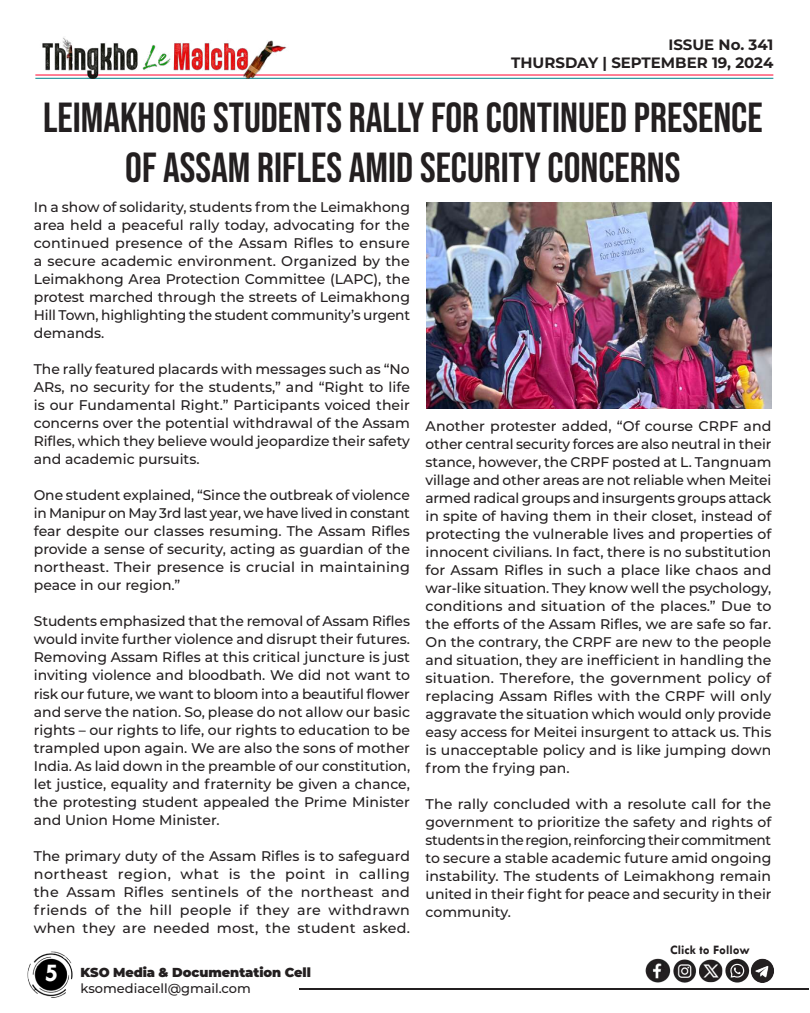
<style>
.page{position:relative;width:810px;height:1013px;background:#fff}
.page>*{position:absolute;margin:0;border:0;box-sizing:border-box;transform-origin:0 0}
.t1{font:42px/50.4px "Bebas Neue";color:#231f20;text-align:center}
.t2{font:700 26px "Tw Cen";color:#fff}
.t3{font:700 15px/18px "Montserrat";color:#231f20;text-align:right}
.t4{font:500 14px/18px "Montserrat";color:#231f20;text-align:justify}
.t5{font:900 13px "Montserrat";letter-spacing:-.005em;color:#231f20}
.t6{font:500 13px "Montserrat";color:#231f20}
.t7{font:700 13px "Tw Cen";color:#231f20}
</style>
<div class="page">
<hr style="left:299px;top:988px;width:509px;height:1px;background:#231f20">
<img style="left:27px;top:951px;width:46px;height:47px">
<hr style="left:35px;top:74px;width:738px;height:1px;background:#ff002d">
<hr style="left:35px;top:78px;width:738px;height:1px;background:#00848b">
<img style="left:35px;top:37px;width:254px;height:42px">
<img style="left:645px;top:958px;width:129px;height:25px">
<img style="left:427px;top:202px;width:344px;height:206px">
<p class="t3" style="left:511px;top:35px;width:264px">ISSUE No. 341<br>THURSDAY | SEPTEMBER 19, 2024</p>
<h1 class="t1" style="left:43px;top:92px;width:721px">LEIMAKHONG STUDENTS RALLY FOR CONTINUED PRESENCE<br>OF ASSAM RIFLES AMID SECURITY CONCERNS</h1>
<p class="t4" style="left:34px;top:198px;width:378px">In a show of solidarity, students from the Leimakhong area held a peaceful rally today, advocating for the continued presence of the Assam Rifles to ensure a secure academic environment. Organized by the Leimakhong Area Protection Committee (LAPC), the protest marched through the streets of Leimakhong Hill Town, highlighting the student community’s urgent demands.</p>
<p class="t4" style="left:34px;top:360px;width:378px">The rally featured placards with messages such as “No ARs, no security for the students,” and “Right to life is our Fundamental Right.” Participants voiced their concerns over the potential withdrawal of the Assam Rifles, which they believe would jeopardize their safety and academic pursuits.</p>
<p class="t4" style="left:34px;top:486px;width:378px">One student explained, “Since the outbreak of violence in Manipur on May 3rd last year, we have lived in constant fear despite our classes resuming. The Assam Rifles provide a sense of security, acting as guardian of the northeast. Their presence is crucial in maintaining peace in our region.”</p>
<p class="t4" style="left:34px;top:612px;width:378px">Students emphasized that the removal of Assam Rifles would invite further violence and disrupt their futures.<br>Removing Assam Rifles at this critical juncture is just inviting violence and bloodbath. We did not want to risk our future, we want to bloom into a beautiful flower and serve the nation. So, please do not allow our basic rights – our rights to life, our rights to education to be trampled upon again. We are also the sons of mother India. As laid down in the preamble of our constitution, let justice, equality and fraternity be given a chance, the protesting student appealed the Prime Minister and Union Home Minister.</p>
<p class="t4" style="left:34px;top:846px;width:378px">The primary duty of the Assam Rifles is to safeguard northeast region, what is the point in calling the Assam Rifles sentinels of the northeast and friends of the hill people if they are withdrawn when they are needed most, the student asked.</p>
<p class="t4" style="left:426px;top:416px;width:347px">Another protester added, “Of course CRPF and other central security forces are also neutral in their stance, however, the CRPF posted at L. Tangnuam village and other areas are not reliable when Meitei armed radical groups and insurgents groups attack in spite of having them in their closet, instead of protecting the vulnerable lives and properties of innocent civilians. In fact, there is no substitution for Assam Rifles in such a place like chaos and war-like situation. They know well the psychology, conditions and situation of the places.” Due to the efforts of the Assam Rifles, we are safe so far.<br>On the contrary, the CRPF are new to the people and situation, they are inefficient in handling the situation. Therefore, the government policy of replacing Assam Rifles with the CRPF will only aggravate the situation which would only provide easy access for Meitei insurgent to attack us. This is unacceptable policy and is like jumping down from the frying pan.</p>
<p class="t4" style="left:426px;top:794px;width:347px">The rally concluded with a resolute call for the government to prioritize the safety and rights of students in the region, reinforcing their commitment to secure a stable academic future amid ongoing instability. The students of Leimakhong remain united in their fight for peace and security in their community.</p>
<h2 class="t2" style="left:44px;top:957px;width:15px">5</h2>
<p class="t5" style="left:81px;top:962px;width:232px">KSO Media &amp; Documentation Cell</p>
<p class="t6" style="left:81px;top:978px;width:172px">ksomediacell@gmail.com</p>
<p class="t7" style="left:670px;top:942px;width:81px">Click to Follow</p>
</div>
